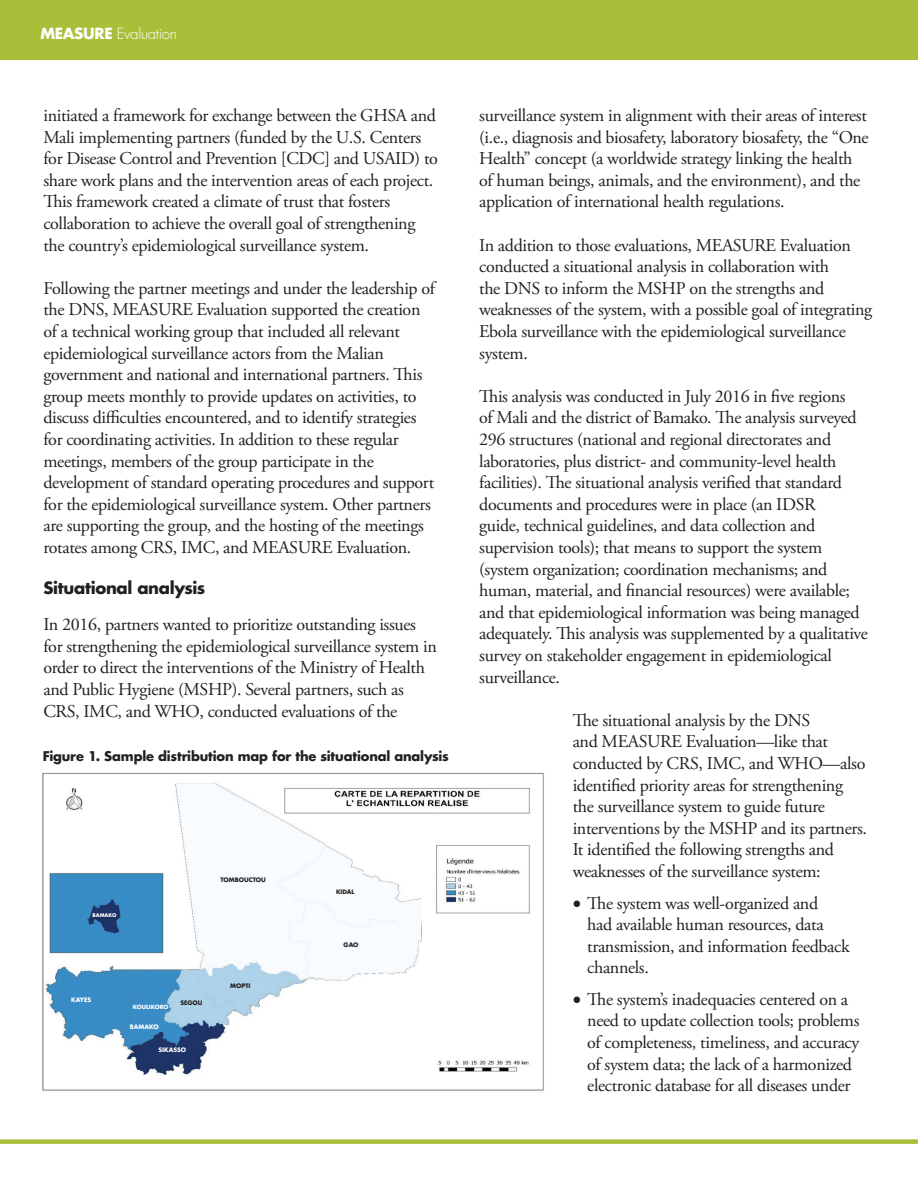
<style>
.page{position:relative;width:918px;height:1188px;background:#fff}
.page>*{position:absolute;margin:0;border:0;box-sizing:border-box;transform-origin:0 0}
.t1{font:18px/21.6px "Adobe Garamond Pro";letter-spacing:-.02em;color:#231f20}
.t2{font:700 16.5px "Futura LT Pro";letter-spacing:-.02em;color:#231f20}
.t3{font:300 15px "Futura LT Pro";letter-spacing:-.02em;color:#fff}
.t4{font:700 13.05px "Futura LT Pro";letter-spacing:-.01em;color:#231f20}
.t5{font:700 6px "Futura LT Pro";color:#231f20}
.t6{font:700 6px "Futura LT Pro";color:#fff}
.t7{font:700 5.55px "Futura LT Pro";letter-spacing:-.005em;color:#fff}
.t8{font:700 4.95px "Futura LT Pro";color:#fff}
.s1{font-weight:700}
</style>
<div class="page">
<div style="left:0;top:0;width:918px;height:60px;background:#a7bf39"></div>
<div style="left:0;top:1139px;width:918px;height:5px;background:#a7bf39"></div>
<img style="left:42px;top:772px;width:502px;height:319px">
<div style="left:159px;top:1047px;width:36px;height:9px;background:#1e3368"></div>
<div style="left:93px;top:913px;width:27px;height:5px;background:#1e3368"></div>
<div style="left:230px;top:983px;width:37px;height:8px;background:#afd3e9"></div>
<div style="left:181px;top:1000px;width:27px;height:9px;background:#afd3e9"></div>
<div style="left:221px;top:877px;width:50px;height:9px;background:#f9fcfe"></div>
<div style="left:344px;top:942px;width:50px;height:9px;background:#f9fcfe"></div>
<div style="left:336px;top:889px;width:51px;height:9px;background:#f9fcfe"></div>
<div style="left:71px;top:997px;width:39px;height:9px;background:#3a8cc6"></div>
<div style="left:130px;top:1024px;width:35px;height:8px;background:#3a8cc6"></div>
<div style="left:133px;top:1005px;width:36px;height:7px;background:#3a8cc6"></div>
<p class="t3" style="left:40px;top:24px;width:138px"><span class="s1">MEASURE</span> Evaluation</p>
<p class="t1" style="left:43px;top:105px;width:396px">initiated a framework for exchange between the GHSA and Mali implementing partners (funded by the U.S. Centers for Disease Control and Prevention [CDC] and USAID) to share work plans and the intervention areas of each project.<br>This framework created a climate of trust that fosters collaboration to achieve the overall goal of strengthening the country’s epidemiological surveillance system.</p>
<p class="t1" style="left:43px;top:278px;width:393px">Following the partner meetings and under the leadership of the DNS, MEASURE Evaluation supported the creation of a technical working group that included all relevant epidemiological surveillance actors from the Malian government and national and international partners. This group meets monthly to provide updates on activities, to discuss difficulties encountered, and to identify strategies for coordinating activities. In addition to these regular meetings, members of the group participate in the development of standard operating procedures and support for the epidemiological surveillance system. Other partners are supporting the group, and the hosting of the meetings rotates among CRS, IMC, and MEASURE Evaluation.</p>
<p class="t2" style="left:43px;top:575px;width:163px">Situational analysis</p>
<p class="t1" style="left:43px;top:614px;width:395px">In 2016, partners wanted to prioritize outstanding issues for strengthening the epidemiological surveillance system in order to direct the interventions of the Ministry of Health and Public Hygiene (MSHP). Several partners, such as CRS, IMC, and WHO, conducted evaluations of the</p>
<p class="t4" style="left:43px;top:746px;width:408px">Figure 1. Sample distribution map for the situational analysis</p>
<p class="t8" style="left:93px;top:912px;width:26px">BAMAKO</p>
<p class="t5" style="left:221px;top:876px;width:47px">TOMBOUCTOU</p>
<p class="t6" style="left:71px;top:995px;width:21px">KAYES</p>
<p class="t7" style="left:133px;top:1003px;width:37px">KOULIKORO</p>
<p class="t6" style="left:130px;top:1022px;width:31px">BAMAKO</p>
<p class="t5" style="left:181px;top:998px;width:24px">SEGOU</p>
<p class="t6" style="left:159px;top:1045px;width:29px">SIKASSO</p>
<p class="t5" style="left:230px;top:981px;width:22px">MOPTI</p>
<p class="t5" style="left:336px;top:887px;width:20px">KIDAL</p>
<p class="t5" style="left:344px;top:940px;width:16px">GAO</p>
<p class="t1" style="left:479px;top:105px;width:391px">surveillance system in alignment with their areas of interest (i.e., diagnosis and biosafety, laboratory biosafety, the “One Health” concept (a worldwide strategy linking the health of human beings, animals, and the environment), and the application of international health regulations.</p>
<p class="t1" style="left:479px;top:235px;width:394px">In addition to those evaluations, MEASURE Evaluation conducted a situational analysis in collaboration with<br>the DNS to inform the MSHP on the strengths and weaknesses of the system, with a possible goal of integrating Ebola surveillance with the epidemiological surveillance system.</p>
<p class="t1" style="left:479px;top:386px;width:390px">This analysis was conducted in July 2016 in five regions<br>of Mali and the district of Bamako. The analysis surveyed 296 structures (national and regional directorates and laboratories, plus district- and community-level health facilities). The situational analysis verified that standard documents and procedures were in place (an IDSR<br>guide, technical guidelines, and data collection and supervision tools); that means to support the system (system organization; coordination mechanisms; and human, material, and financial resources) were available; and that epidemiological information was being managed adequately. This analysis was supplemented by a qualitative survey on stakeholder engagement in epidemiological surveillance.</p>
<p class="t1" style="left:573px;top:710px;width:296px">The situational analysis by the DNS<br>and MEASURE Evaluation—like that conducted by CRS, IMC, and WHO—also identified priority areas for strengthening the surveillance system to guide future interventions by the MSHP and its partners.<br>It identified the following strengths and weaknesses of the surveillance system:</p>
<p class="t1" style="left:587px;top:893px;width:264px;text-indent:-15px">• The system was well-organized and<br>had available human resources, data transmission, and information feedback channels.</p>
<p class="t1" style="left:587px;top:989px;width:274px;text-indent:-15px">• The system’s inadequacies centered on a need to update collection tools; problems of completeness, timeliness, and accuracy of system data; the lack of a harmonized electronic database for all diseases under</p>
</div>
